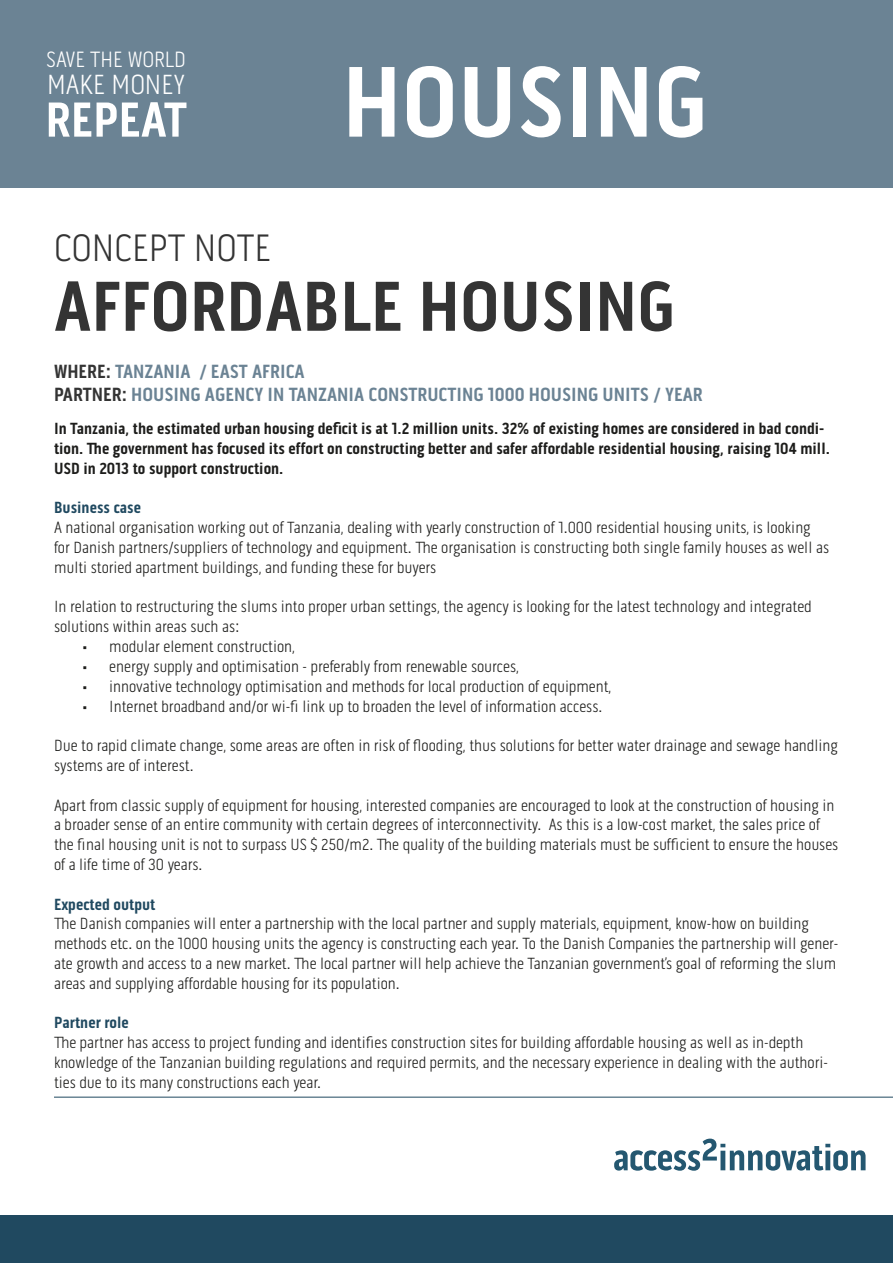
<style>
.page{position:relative;width:893px;height:1263px;background:#fff}
.page>*{position:absolute;margin:0;border:0;box-sizing:border-box;transform-origin:0 0}
.t1{font:700 102.3px "Pill Gothic 300 mg";color:#fff}
.t2{font:700 72px "Pill Gothic 300 mg";color:#343434}
.t3{font:700 50.1px "Pill Gothic 300 mg";color:#fff}
.t4{font:300 39px "Pill Gothic 300 mg";color:#343434}
.t5{font:300 28.2px "Pill Gothic 300 mg";color:#fff}
.t6{font:300 22.65px "Pill Gothic 300 mg";color:#fff}
.t7{font:700 19.5px "Pill Gothic 300 mg";color:#6b8394}
.t8{font:300 16.5px/19.8px "Pill Gothic 300 mg";color:#1d1d1b}
.t9{font:700 16.5px/19.8px "Pill Gothic 300 mg";color:#1d1d1b}
.t10{font:700 16.5px "Pill Gothic 300 mg";color:#204960}
.s1{color:#343434}
</style>
<div class="page">
<div style="left:0;top:0;width:893px;height:187px;background:#6b8394"></div>
<svg style="left:614px;top:1138px;width:251px;height:33px"></svg>
<div style="left:0;top:1215px;width:893px;height:48px;background:#204960"></div>
<hr style="left:54px;top:1097px;width:839px;height:1px;background:#204960">
<p class="t6" style="left:46px;top:46px;width:141px">SAVE THE WORLD</p>
<p class="t5" style="left:47px;top:68px;width:140px">MAKE MONEY</p>
<p class="t3" style="left:45px;top:90px;width:143px">REPEAT</p>
<p class="t4" style="left:54px;top:226px;width:219px">CONCEPT NOTE</p>
<p class="t1" style="left:342px;top:41px;width:367px">HOUSING</p>
<p class="t2" style="left:54px;top:264px;width:623px">AFFORDABLE HOUSING</p>
<p class="t7" style="left:54px;top:359px;width:252px"><span class="s1">WHERE:</span> TANZANIA / EAST AFRICA</p>
<p class="t7" style="left:54px;top:383px;width:650px"><span class="s1">PARTNER:</span> HOUSING AGENCY IN TANZANIA CONSTRUCTING 1000 HOUSING UNITS / YEAR</p>
<p class="t9" style="left:54px;top:419px;width:778px">In Tanzania, the estimated urban housing deficit is at 1.2 million units. 32% of existing homes are considered in bad condi&shy;tion. The government has focused its effort on constructing better and safer affordable residential housing, raising 104 mill.<br>USD in 2013 to support construction.</p>
<p class="t10" style="left:54px;top:498px;width:89px">Business case</p>
<p class="t8" style="left:54px;top:518px;width:777px">A national organisation working out of Tanzania, dealing with yearly construction of 1.000 residential housing units, is looking for Danish partners/suppliers of technology and equipment. The organisation is constructing both single family houses as well as multi storied apartment buildings, and funding these for buyers</p>
<p class="t8" style="left:54px;top:597px;width:759px">In relation to restructuring the slums into proper urban settings, the agency is looking for the latest technology and integrated solutions within areas such as:</p>
<p class="t8" style="left:82px;top:637px;width:214px">• modular element construction,</p>
<p class="t8" style="left:82px;top:656px;width:438px">• energy supply and optimisation - preferably from renewable sources,</p>
<p class="t8" style="left:82px;top:676px;width:531px">• innovative technology optimisation and methods for local production of equipment,</p>
<p class="t8" style="left:82px;top:696px;width:522px">• Internet broadband and/or wi-fi link up to broaden the level of information access.</p>
<p class="t8" style="left:54px;top:736px;width:785px">Due to rapid climate change, some areas are often in risk of flooding, thus solutions for better water drainage and sewage handling systems are of interest.</p>
<p class="t8" style="left:54px;top:795px;width:786px">Apart from classic supply of equipment for housing, interested companies are encouraged to look at the construction of housing in a broader sense of an entire community with certain degrees of interconnectivity. As this is a low-cost market, the sales price of the final housing unit is not to surpass US $ 250/m2. The quality of the building materials must be sufficient to ensure the houses of a life time of 30 years.</p>
<p class="t10" style="left:54px;top:894px;width:103px">Expected output</p>
<p class="t8" style="left:54px;top:914px;width:786px">The Danish companies will enter a partnership with the local partner and supply materials, equipment, know-how on building methods etc. on the 1000 housing units the agency is constructing each year. To the Danish Companies the partnership will gener&shy;ate growth and access to a new market. The local partner will help achieve the Tanzanian government’s goal of reforming the slum areas and supplying affordable housing for its population.</p>
<p class="t10" style="left:54px;top:1013px;width:76px">Partner role</p>
<p class="t8" style="left:54px;top:1033px;width:775px">The partner has access to project funding and identifies construction sites for building affordable housing as well as in-depth knowledge of the Tanzanian building regulations and required permits, and the necessary experience in dealing with the authori&shy;ties due to its many constructions each year.</p>
</div>
